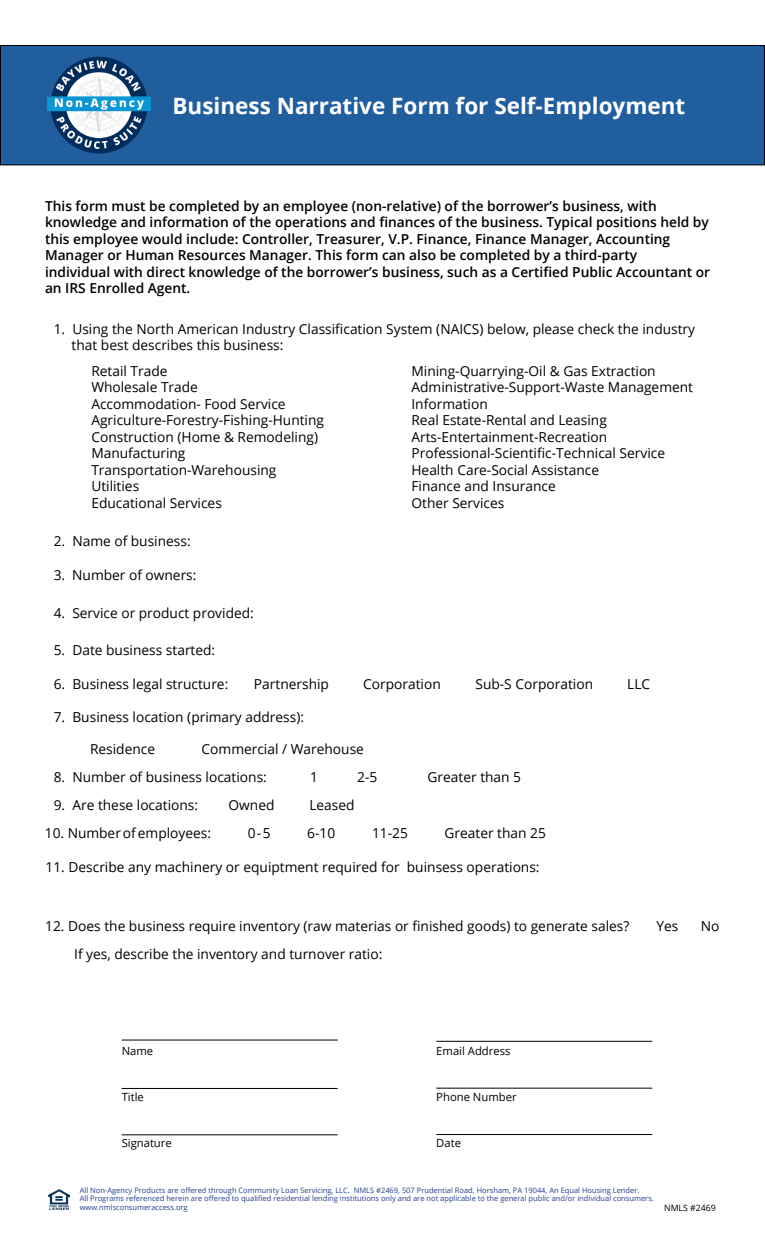
<style>
.page{position:relative;width:765px;height:1260px;background:#fff}
.page>*{position:absolute;margin:0;border:0;box-sizing:border-box;transform-origin:0 0}
.t1{font:700 22.5px "Open Sans";color:#fff}
.t2{font:13.75px/16.5px "Open Sans";color:#000}
.t3{font:600 13.75px/16.5px "Open Sans";color:#000}
.t4{font:11.25px "Open Sans";color:#000}
.t5{font:8.75px "Open Sans";color:#000}
.t6{font:7.5px/8.8px "Open Sans";color:#25408f}
</style>
<div class="page">
<div style="left:0;top:45px;width:765px;height:120px;background:#215e9e"></div>
<div style="left:0;top:45px;width:765px;height:120px;border:1px solid #000"></div>
<img style="left:47px;top:56px;width:104px;height:98px">
<img style="left:49px;top:1189px;width:20px;height:20px">
<hr style="left:122px;top:1040px;width:216px;height:1px;background:#000">
<hr style="left:436px;top:1041px;width:216px;height:1px;background:#000">
<hr style="left:122px;top:1088px;width:216px;height:1px;background:#000">
<hr style="left:436px;top:1088px;width:216px;height:1px;background:#000">
<hr style="left:122px;top:1135px;width:216px;height:1px;background:#000">
<hr style="left:436px;top:1134px;width:216px;height:1px;background:#000">
<h1 class="t1" style="left:172px;top:90px;width:514px">Business Narrative Form for Self-Employment</h1>
<p class="t3" style="left:45px;top:197px;width:667px">This form must be completed by an employee (non-relative) of the borrower’s business, with knowledge and information of the operations and finances of the business. Typical positions held by this employee would include: Controller, Treasurer, V.P. Finance, Finance Manager, Accounting Manager or Human Resources Manager. This form can also be completed by a third-party<br>individual with direct knowledge of the borrower’s business, such as a Certified Public Accountant or an IRS Enrolled Agent.</p>
<p class="t2" style="left:72px;top:320px;width:625px;text-indent:-18px">1. Using the North American Industry Classification System (NAICS) below, please check the industry that best describes this business:</p>
<p class="t2" style="left:91px;top:362px;width:234px">Retail Trade<br>Wholesale Trade<br>Accommodation- Food Service<br>Agriculture-Forestry-Fishing-Hunting<br>Construction (Home &amp; Remodeling)<br>Manufacturing<br>Transportation-Warehousing<br>Utilities<br>Educational Services</p>
<p class="t2" style="left:411px;top:362px;width:283px">Mining-Quarrying-Oil &amp; Gas Extraction<br>Administrative-Support-Waste Management<br>Information<br>Real Estate-Rental and Leasing<br>Arts-Entertainment-Recreation<br>Professional-Scientific-Technical Service<br>Health Care-Social Assistance<br>Finance and Insurance<br>Other Services</p>
<p class="t2" style="left:54px;top:532px;width:138px">2. Name of business:</p>
<p class="t2" style="left:54px;top:567px;width:144px">3. Number of owners:</p>
<p class="t2" style="left:54px;top:604px;width:202px">4. Service or product provided:</p>
<p class="t2" style="left:54px;top:641px;width:163px">5. Date business started:</p>
<p class="t2" style="left:54px;top:675px;width:176px">6. Business legal structure:</p>
<p class="t2" style="left:254px;top:675px;width:77px">Partnership</p>
<p class="t2" style="left:363px;top:675px;width:79px">Corporation</p>
<p class="t2" style="left:475px;top:675px;width:119px">Sub-S Corporation</p>
<p class="t2" style="left:627px;top:675px;width:24px">LLC</p>
<p class="t2" style="left:54px;top:709px;width:252px">7. Business location (primary address):</p>
<p class="t2" style="left:90px;top:740px;width:67px">Residence</p>
<p class="t2" style="left:202px;top:740px;width:164px">Commercial / Warehouse</p>
<p class="t2" style="left:54px;top:768px;width:215px">8. Number of business locations:</p>
<p class="t2" style="left:310px;top:768px;width:9px">1</p>
<p class="t2" style="left:357px;top:768px;width:22px">2-5</p>
<p class="t2" style="left:428px;top:768px;width:95px">Greater than 5</p>
<p class="t2" style="left:54px;top:796px;width:146px">9. Are these locations:</p>
<p class="t2" style="left:229px;top:796px;width:47px">Owned</p>
<p class="t2" style="left:309px;top:796px;width:47px">Leased</p>
<p class="t2" style="left:45px;top:824px;width:168px">10. Number of employees:</p>
<p class="t2" style="left:248px;top:824px;width:24px">0-5</p>
<p class="t2" style="left:307px;top:824px;width:30px">6-10</p>
<p class="t2" style="left:372px;top:824px;width:37px">11-25</p>
<p class="t2" style="left:445px;top:824px;width:103px">Greater than 25</p>
<p class="t2" style="left:46px;top:858px;width:496px">11. Describe any machinery or equiptment required for buinsess operations:</p>
<p class="t2" style="left:45px;top:918px;width:586px">12. Does the business require inventory (raw materias or finished goods) to generate sales?</p>
<p class="t2" style="left:656px;top:918px;width:23px">Yes</p>
<p class="t2" style="left:701px;top:918px;width:20px">No</p>
<p class="t2" style="left:74px;top:946px;width:310px">If yes, describe the inventory and turnover ratio:</p>
<p class="t4" style="left:122px;top:1043px;width:33px">Name</p>
<p class="t4" style="left:436px;top:1043px;width:76px">Email Address</p>
<p class="t4" style="left:122px;top:1089px;width:24px">Title</p>
<p class="t4" style="left:436px;top:1089px;width:82px">Phone Number</p>
<p class="t4" style="left:122px;top:1135px;width:52px">Signature</p>
<p class="t4" style="left:436px;top:1135px;width:26px">Date</p>
<p class="t6" style="left:80px;top:1185px;width:576px">All Non-Agency Products are offered through Community Loan Servicing, LLC. NMLS #2469, 507 Prudential Road, Horsham, PA 19044, An Equal Housing Lender.<br>All Programs referenced herein are offered to qualified residential lending institutions only and are not applicable to the general public and/or individual consumers. www.nmlsconsumeraccess.org</p>
<p class="t5" style="left:664px;top:1202px;width:53px">NMLS #2469</p>
</div>
